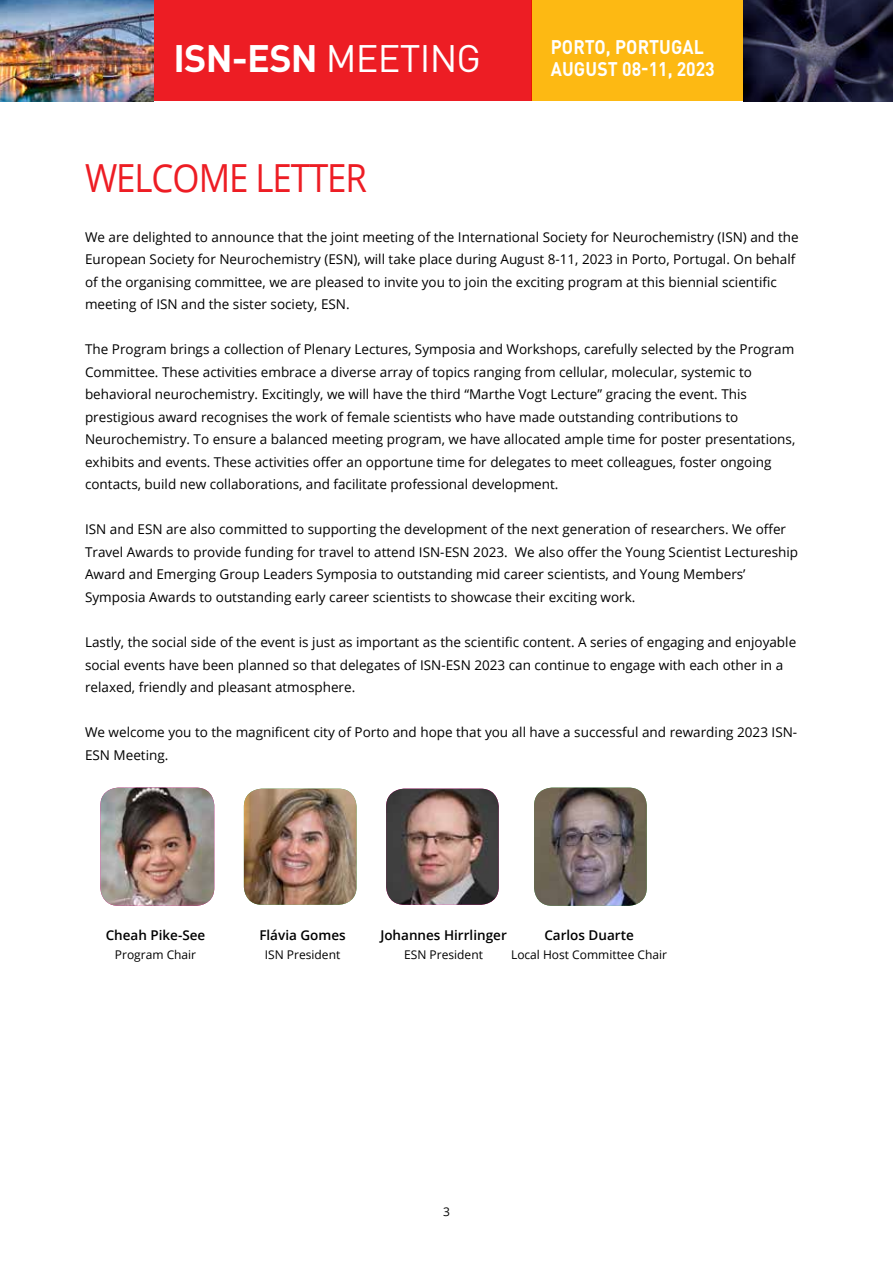
<style>
.page{position:relative;width:893px;height:1263px;background:#fff}
.page>*{position:absolute;margin:0;border:0;box-sizing:border-box;transform-origin:0 0}
.t1{font:38.7px "Open Sans";letter-spacing:-.03em;color:#ed1d24;scale:.9 1}
.t2{font:700 37.8px "DINOT";letter-spacing:-.02em;color:#fff}
.t3{font:700 19.5px "DINOT";letter-spacing:.01em;color:#fff;scale:.9 1}
.t4{font:13.5px/22.5px "Open Sans";color:#000}
.t5{font:600 13.5px "Open Sans";color:#000}
.t6{font:12px "Open Sans";color:#000}
.s1{font-weight:400}
</style>
<div class="page">
<svg style="left:743px;top:0;width:150px;height:101px;background:#202037"></svg>
<div style="left:0;top:0;width:531px;height:101px;background:#ed1d24"></div>
<div style="left:531px;top:0;width:212px;height:101px;background:#fdb913"></div>
<img style="left:0;top:0;width:153px;height:101px">
<img style="left:100px;top:788px;width:114px;height:118px">
<img style="left:386px;top:789px;width:113px;height:116px">
<img style="left:534px;top:788px;width:113px;height:118px">
<img style="left:244px;top:789px;width:113px;height:116px">
<h2 class="t2" style="left:173px;top:34px;width:309px">ISN-ESN <span class="s1">MEETING</span></h2>
<h3 class="t3" style="left:551px;top:34px;width:172px">PORTO, PORTUGAL</h3>
<h3 class="t3" style="left:551px;top:56px;width:184px">AUGUST 08-11, 2023</h3>
<h1 class="t1" style="left:85px;top:151px;width:315px">WELCOME LETTER</h1>
<p class="t4" style="left:85px;top:225px;width:715px">We are delighted to announce that the joint meeting of the International Society for Neurochemistry (ISN) and the European Society for Neurochemistry (ESN), will take place during August 8-11, 2023 in Porto, Portugal. On behalf of the organising committee, we are pleased to invite you to join the exciting program at this biennial scientific meeting of ISN and the sister society, ESN.</p>
<p class="t4" style="left:85px;top:338px;width:712px">The Program brings a collection of Plenary Lectures, Symposia and Workshops, carefully selected by the Program Committee. These activities embrace a diverse array of topics ranging from cellular, molecular, systemic to behavioral neurochemistry. Excitingly, we will have the third “Marthe Vogt Lecture” gracing the event. This prestigious award recognises the work of female scientists who have made outstanding contributions to Neurochemistry. To ensure a balanced meeting program, we have allocated ample time for poster presentations, exhibits and events. These activities offer an opportune time for delegates to meet colleagues, foster ongoing contacts, build new collaborations, and facilitate professional development.</p>
<p class="t4" style="left:85px;top:518px;width:715px">ISN and ESN are also committed to supporting the development of the next generation of researchers. We offer Travel Awards to provide funding for travel to attend ISN-ESN 2023. We also offer the Young Scientist Lectureship Award and Emerging Group Leaders Symposia to outstanding mid career scientists, and Young Members’ Symposia Awards to outstanding early career scientists to showcase their exciting work.</p>
<p class="t4" style="left:85px;top:630px;width:713px">Lastly, the social side of the event is just as important as the scientific content. A series of engaging and enjoyable social events have been planned so that delegates of ISN-ESN 2023 can continue to engage with each other in a relaxed, friendly and pleasant atmosphere.</p>
<p class="t4" style="left:85px;top:720px;width:714px">We welcome you to the magnificent city of Porto and hope that you all have a successful and rewarding 2023 ISN-<br>ESN Meeting.</p>
<p class="t5" style="left:106px;top:925px;width:101px">Cheah Pike-See</p>
<p class="t5" style="left:259px;top:925px;width:88px">Flávia Gomes</p>
<p class="t5" style="left:380px;top:925px;width:128px">Johannes Hirrlinger</p>
<p class="t5" style="left:544px;top:925px;width:91px">Carlos Duarte</p>
<p class="t6" style="left:115px;top:946px;width:83px">Program Chair</p>
<p class="t6" style="left:265px;top:946px;width:77px">ISN President</p>
<p class="t6" style="left:404px;top:946px;width:80px">ESN President</p>
<p class="t6" style="left:511px;top:946px;width:157px">Local Host Committee Chair</p>
<p class="t6" style="left:443px;top:1203px;width:8px">3</p>
</div>
